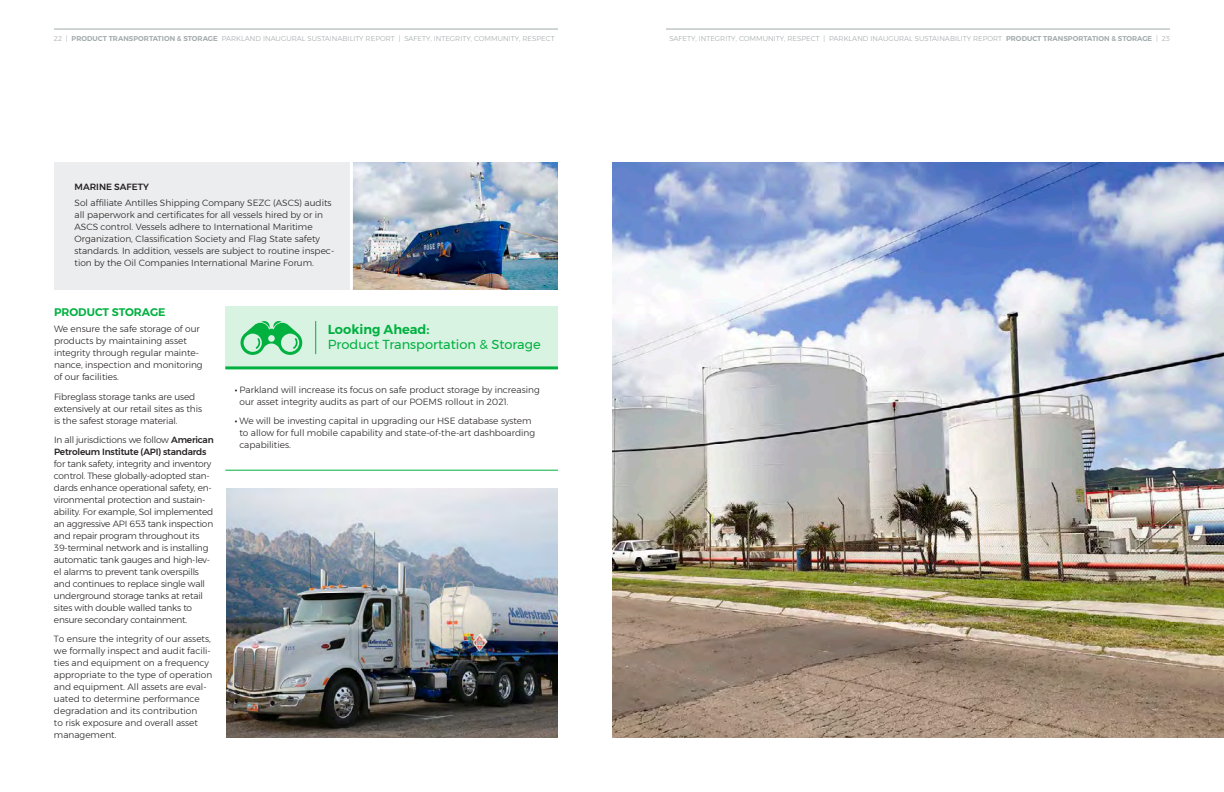
<style>
.page{position:relative;width:1224px;height:792px;background:#fff}
.page>*{position:absolute;margin:0;border:0;box-sizing:border-box;transform-origin:0 0}
.t1{font:13px/15px "Montserrat";color:#00b140}
.t2{font:600 11px "Montserrat";color:#00b140}
.t3{font:300 9px/12px "Montserrat";color:#231f20}
.t4{font:300 9px/12px "Montserrat";letter-spacing:-.02em;color:#231f20}
.t5{font:500 9px "Montserrat";color:#231f20}
.t6{font:300 7px "Montserrat";letter-spacing:.005em;color:#a2aaad}
.s1{font-weight:600}
.s2{font-weight:500}
</style>
<div class="page">
<hr style="left:54px;top:29px;width:504px;height:1px;background:#a2aaad">
<hr style="left:666px;top:29px;width:504px;height:1px;background:#a2aaad">
<div style="left:54px;top:162px;width:297px;height:127px;background:#ecedee"></div>
<img style="left:353px;top:162px;width:205px;height:127px">
<div style="left:225px;top:306px;width:333px;height:63px;background:#d9f3e2"></div>
<hr style="left:315px;top:321px;width:1px;height:33px;background:#00b140">
<svg style="left:241px;top:321px;width:61px;height:34px"></svg>
<hr style="left:225px;top:366px;width:333px;height:3px;background:#00b140">
<hr style="left:225px;top:470px;width:333px;height:1px;background:#00b140">
<hr style="left:350px;top:135px;width:3px;height:158px;background:#fff">
<img style="left:226px;top:488px;width:332px;height:250px">
<img style="left:612px;top:162px;width:612px;height:576px">
<p class="t6" style="left:54px;top:33px;width:502px">22 | <span class="s1">PRODUCT TRANSPORTATION &amp; STORAGE</span> PARKLAND INAUGURAL SUSTAINABILITY REPORT | SAFETY, INTEGRITY, COMMUNITY, RESPECT</p>
<p class="t6" style="left:669px;top:33px;width:502px">SAFETY, INTEGRITY, COMMUNITY, RESPECT | PARKLAND INAUGURAL SUSTAINABILITY REPORT <span class="s1">PRODUCT TRANSPORTATION &amp; STORAGE</span> | 23</p>
<h4 class="t5" style="left:75px;top:180px;width:76px">MARINE SAFETY</h4>
<p class="t3" style="left:75px;top:197px;width:261px">Sol affiliate Antilles Shipping Company SEZC (ASCS) audits all paperwork and certificates for all vessels hired by or in ASCS control. Vessels adhere to International Maritime Organization, Classification Society and Flag State safety standards. In addition, vessels are subject to routine inspec&shy;tion by the Oil Companies International Marine Forum.</p>
<h3 class="t2" style="left:54px;top:304px;width:113px">PRODUCT STORAGE</h3>
<p class="t3" style="left:54px;top:323px;width:147px">We ensure the safe storage of our products by maintaining asset</p>
<p class="t3" style="left:54px;top:359px;width:150px">nance, inspection and monitoring of our facilities.</p>
<p class="t3" style="left:54px;top:390px;width:150px">Fibreglass storage tanks are used extensively at our retail sites as this is the safest storage material.</p>
<p class="t4" style="left:54px;top:434px;width:161px">In all jurisdictions we follow <span class="s2">American<br>Petroleum Institute (API) standards </span>for tank safety, integrity and inventory</p>
<p class="t4" style="left:54px;top:506px;width:161px">ability. For example, Sol implemented an aggressive API 653 tank inspection and repair program throughout its 39-terminal network and is installing</p>
<p class="t4" style="left:54px;top:566px;width:153px">el alarms to prevent tank overspills and continues to replace single wall underground storage tanks at retail sites with double walled tanks to ensure secondary containment.</p>
<p class="t3" style="left:54px;top:633px;width:158px">To ensure the integrity of our assets,</p>
<p class="t3" style="left:54px;top:657px;width:160px">ties and equipment on a frequency appropriate to the type of operation</p>
<p class="t3" style="left:54px;top:693px;width:147px">uated to determine performance degradation and its contribution to risk exposure and overall asset management.</p>
<p class="t3" style="left:54px;top:347px;width:147px">integrity through regular mainte-</p>
<p class="t4" style="left:54px;top:470px;width:159px">control. These globally-adopted stan&shy;dards enhance operational safety, en&shy;vironmental protection and sustain-</p>
<p class="t4" style="left:54px;top:554px;width:158px">automatic tank gauges and high-lev-</p>
<p class="t3" style="left:54px;top:645px;width:158px">we formally inspect and audit facili-</p>
<p class="t3" style="left:54px;top:681px;width:154px">and equipment. All assets are eval-</p>
<h4 class="t1" style="left:328px;top:322px;width:215px"><span class="s1">Looking Ahead:<br></span>Product Transportation &amp; Storage</h4>
<p class="t3" style="left:240px;top:384px;width:302px;text-indent:-5px"><span class="s2">•</span> Parkland will increase its focus on safe product storage by increasing our asset integrity audits as part of our POEMS rollout in 2021.</p>
<p class="t3" style="left:240px;top:415px;width:297px;text-indent:-5px"><span class="s2">•</span> We will be investing capital in upgrading our HSE database system to allow for full mobile capability and state-of-the-art dashboarding capabilities.</p>
</div>
